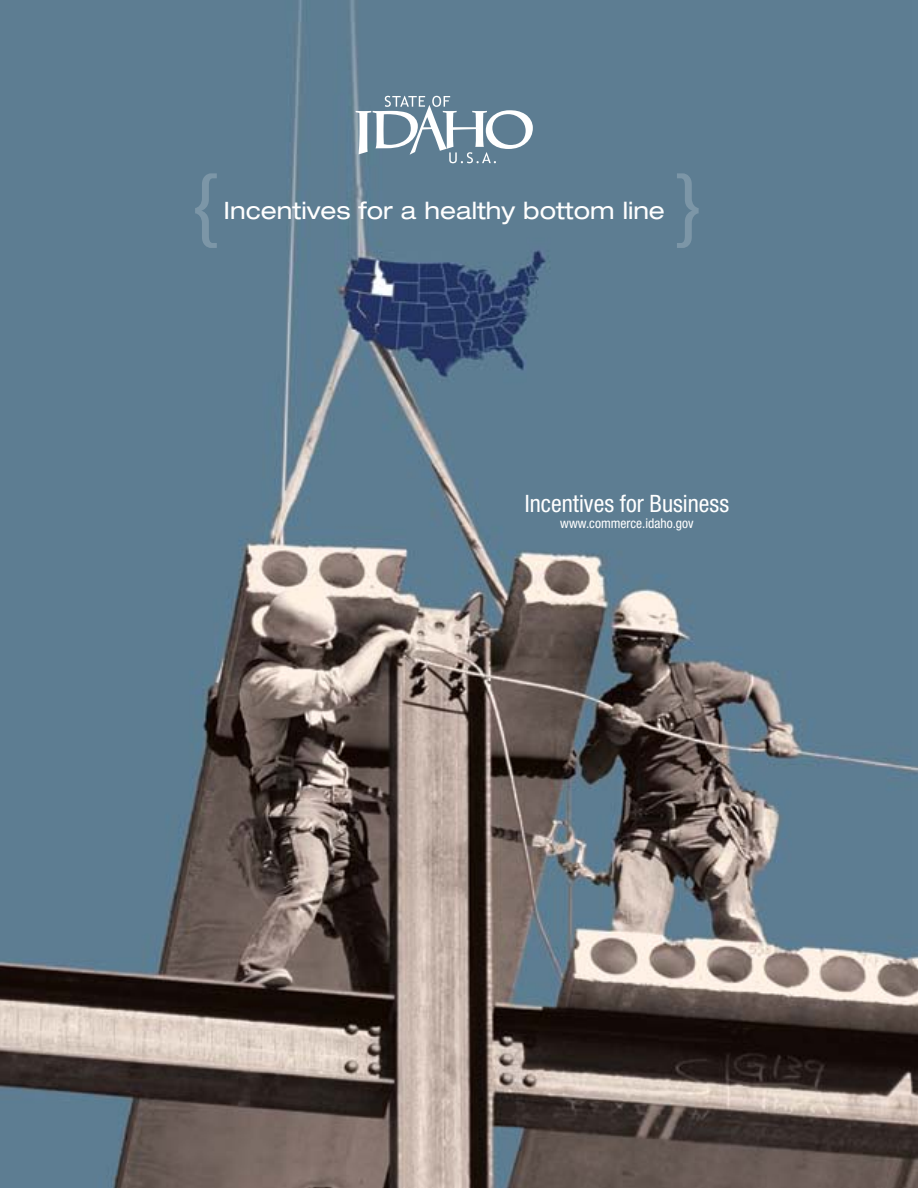
<style>
.page{position:relative;width:918px;height:1188px;background:#fff}
.page>*{position:absolute;margin:0;border:0;box-sizing:border-box;transform-origin:0 0}
.t1{font:expanded 82.5px "Helvetica Neue";color:#fff}
.t2{font:expanded 24px "Helvetica Neue";color:#fff}
.t3{font:condensed 24px "Helvetica Neue";color:#fff}
.t4{font:condensed 13.5px "Helvetica Neue";color:#fff}
</style>
<div class="page">
<img style="left:0;top:0;width:918px;height:1188px">
<svg style="left:355px;top:96px;width:178px;height:67px"></svg>
<h1 class="t1" style="left:191px;top:153px;width:29px">{</h1>
<p class="t2" style="left:224px;top:195px;width:443px">Incentives for a healthy bottom line</p>
<h1 class="t1" style="left:675px;top:153px;width:29px">}</h1>
<p class="t3" style="left:525px;top:490px;width:206px">Incentives for Business</p>
<p class="t4" style="left:560px;top:516px;width:135px">www.commerce.idaho.gov</p>
</div>
